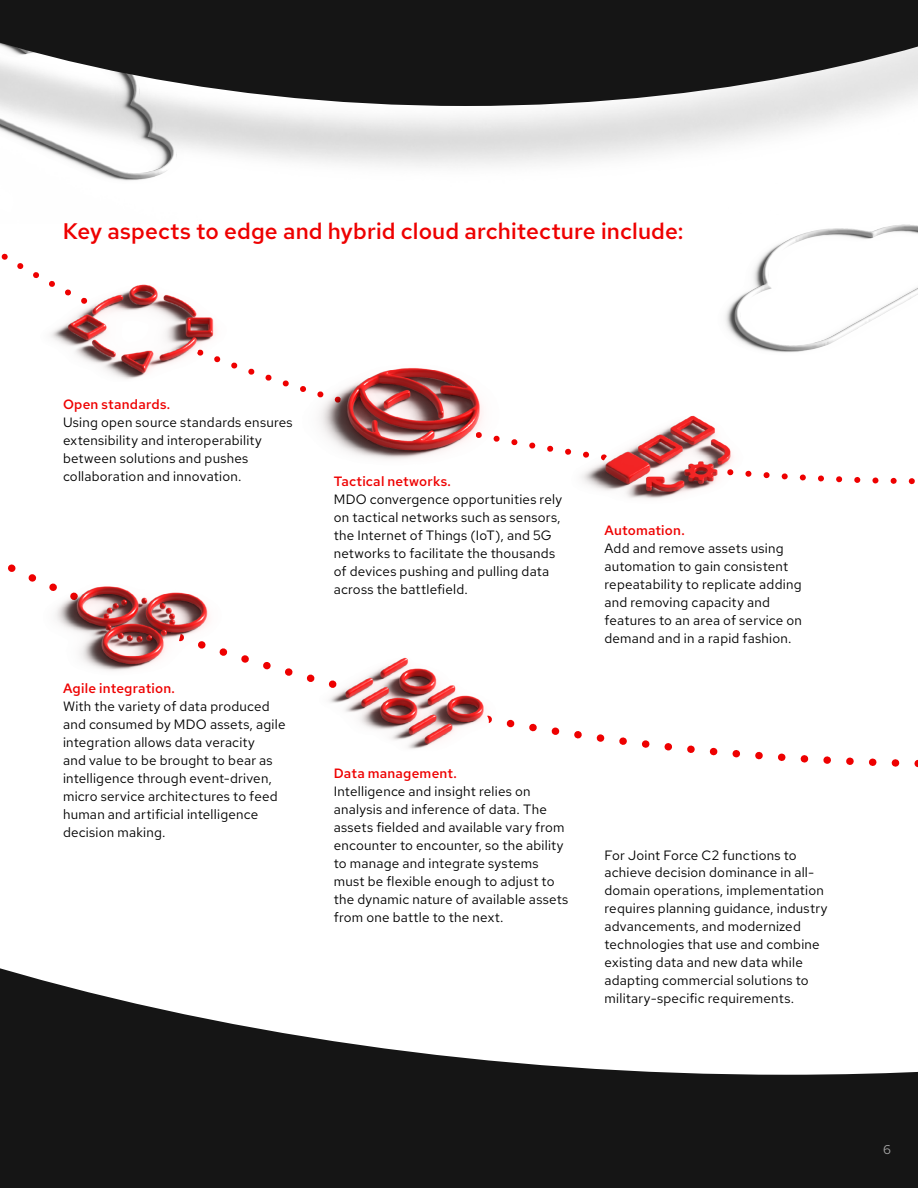
<style>
.page{position:relative;width:918px;height:1188px;background:#fff}
.page>*{position:absolute;margin:0;border:0;box-sizing:border-box;transform-origin:0 0}
.t1{font:500 22.5px "Red Hat Text";letter-spacing:.005em;color:#e00}
.t2{font:13.5px/18px "Red Hat Text";letter-spacing:.015em;color:#000}
.t3{font:500 13.5px "Red Hat Text";letter-spacing:.015em;color:#e00}
.t4{font:12.75px "Red Hat Text";color:#aaa}
</style>
<div class="page">
<svg style="left:0;top:968px;width:918px;height:220px;fill:#151515"></svg>
<img style="left:0;top:106px;width:617px;height:75px">
<svg style="left:0;top:0;width:918px;height:106px;background:#383838"></svg>
<img style="left:33px;top:272px;width:222px;height:107px">
<img style="left:300px;top:368px;width:231px;height:91px">
<img style="left:306px;top:657px;width:225px;height:92px">
<img style="left:28px;top:574px;width:221px;height:97px">
<img style="left:565px;top:448px;width:205px;height:51px">
<img style="left:617px;top:98px;width:301px;height:370px">
<h1 class="t1" style="left:63px;top:216px;width:622px">Key aspects to edge and hybrid cloud architecture include:</h1>
<p class="t3" style="left:63px;top:396px;width:109px">Open standards.</p>
<p class="t2" style="left:63px;top:413px;width:231px">Using open source standards ensures extensibility and interoperability between solutions and pushes collaboration and innovation.</p>
<p class="t3" style="left:63px;top:679px;width:113px">Agile integration.</p>
<p class="t2" style="left:63px;top:697px;width:224px">With the variety of data produced and consumed by MDO assets, agile integration allows data veracity<br>and value to be brought to bear as intelligence through event-driven, micro service architectures to feed human and artificial intelligence decision making.</p>
<p class="t3" style="left:334px;top:472px;width:119px">Tactical networks.</p>
<p class="t2" style="left:334px;top:490px;width:230px">MDO convergence opportunities rely on tactical networks such as sensors, the Internet of Things (IoT), and 5G networks to facilitate the thousands of devices pushing and pulling data across the battlefield.</p>
<p class="t3" style="left:605px;top:522px;width:82px">Automation.</p>
<p class="t2" style="left:605px;top:539px;width:199px">Add and remove assets using automation to gain consistent repeatability to replicate adding and removing capacity and features to an area of service on demand and in a rapid fashion.</p>
<p class="t3" style="left:334px;top:765px;width:125px">Data management.</p>
<p class="t2" style="left:334px;top:782px;width:236px">Intelligence and insight relies on analysis and inference of data. The assets fielded and available vary from encounter to encounter, so the ability to manage and integrate systems must be flexible enough to adjust to the dynamic nature of available assets from one battle to the next.</p>
<p class="t2" style="left:605px;top:846px;width:224px">For Joint Force C2 functions to achieve decision dominance in all&shy;domain operations, implementation requires planning guidance, industry advancements, and modernized technologies that use and combine existing data and new data while adapting commercial solutions to military-specific requirements.</p>
<p class="t4" style="left:883px;top:1141px;width:9px">6</p>
</div>
